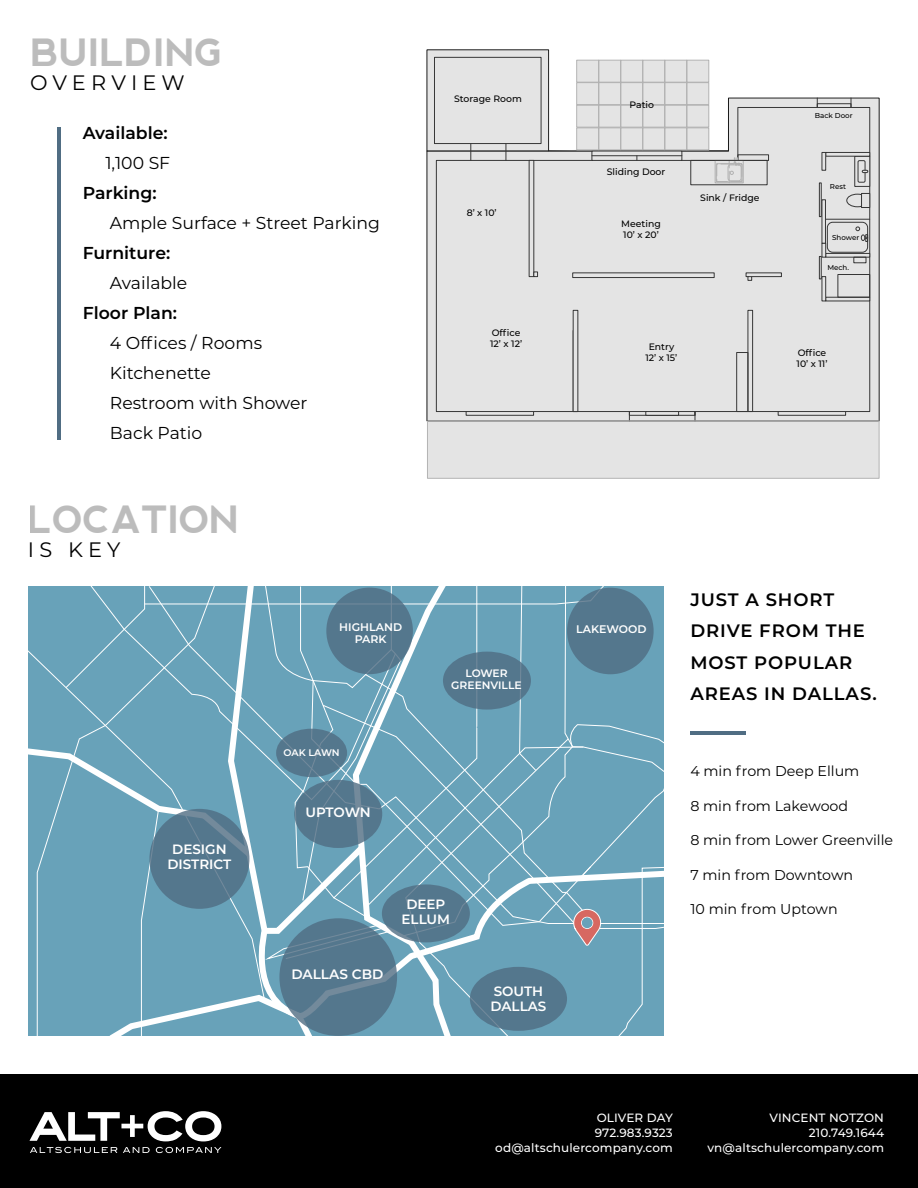
<style>
.page{position:relative;width:918px;height:1188px;background:#fff}
.page>*{position:absolute;margin:0;border:0;box-sizing:border-box;transform-origin:0 0}
.t1{font:700 37.65px "nevis";color:#acacac}
.t2{font:20.85px "Montserrat";letter-spacing:.245em;color:#000}
.t3{font:600 18px/31.5px "Montserrat";letter-spacing:.05em;color:#000}
.t4{font:17.25px/30px "Montserrat";color:#000}
.t5{font:600 17.25px "Montserrat";color:#000}
.t6{font:14.25px "Montserrat";color:#000}
.t7{font:600 13.65px "Montserrat";color:#fff}
.t8{font:600 13.5px/15px "Montserrat";color:#fff;text-align:center}
.t9{font:500 12px/15px "Montserrat";letter-spacing:.01em;color:#fff;text-align:right}
.t10{font:600 10.95px/12.3px "Montserrat";color:#fff;text-align:center}
.t11{font:600 10.8px/12px "Montserrat";color:#fff;text-align:center}
.t12{font:10.35px "Arial";color:#000}
.t13{font:600 9.6px "Montserrat";letter-spacing:-.01em;color:#fff}
.t14{font:500 9.3px/10.8px "Montserrat";color:#000}
.t15{font:8.25px/9.3px "Arial";color:#000;text-align:center}
.t16{font:7.2px "Arial";color:#000}
.t17{font:500 7.05px "Montserrat";color:#000}
</style>
<div class="page">
<div style="left:0;top:1075px;width:918px;height:113px;background:#000"></div>
<svg style="left:29px;top:1111px;width:192px;height:30px"></svg>
<svg style="left:30px;top:1147px;width:87px;height:6px"></svg>
<svg style="left:123px;top:1147px;width:27px;height:6px"></svg>
<svg style="left:156px;top:1147px;width:65px;height:6px"></svg>
<svg style="left:427px;top:50px;width:452px;height:428px;background:#e0e0e0"></svg>
<svg style="left:28px;top:586px;width:636px;height:450px;background:#6d9fb4"></svg>
<div style="left:582px;top:918px;width:11px;height:10px;background:#68a2b9;border-radius:50%"></div>
<hr style="left:690px;top:732px;width:55px;height:3px;background:#506d83">
<hr style="left:57px;top:127px;width:4px;height:313px;background:#506d83">
<h1 class="t1" style="left:30px;top:31px;width:194px">BUILDING</h1>
<h2 class="t2" style="left:30px;top:68px;width:156px">OVERVIEW</h2>
<h3 class="t5" style="left:83px;top:121px;width:86px">Available:</h3>
<h3 class="t4" style="left:105px;top:148px;width:66px">1,100 SF</h3>
<h3 class="t5" style="left:83px;top:181px;width:75px">Parking:</h3>
<h3 class="t4" style="left:110px;top:208px;width:272px">Ample Surface + Street Parking</h3>
<h3 class="t5" style="left:83px;top:241px;width:89px">Furniture:</h3>
<h3 class="t4" style="left:110px;top:268px;width:79px">Available</h3>
<h3 class="t5" style="left:83px;top:301px;width:96px">Floor Plan:</h3>
<h3 class="t4" style="left:110px;top:328px;width:199px">4 Offices / Rooms<br>Kitchenette<br>Restroom with Shower<br>Back Patio</h3>
<h1 class="t1" style="left:28px;top:498px;width:213px">LOCATION</h1>
<h2 class="t2" style="left:28px;top:535px;width:94px">IS KEY</h2>
<h3 class="t8" style="left:167px;top:841px;width:65px">DESIGN<br>DISTRICT</h3>
<p class="t10" style="left:339px;top:620px;width:64px">HIGHLAND<br>PARK</p>
<p class="t13" style="left:284px;top:746px;width:58px">OAK LAWN</p>
<h3 class="t8" style="left:306px;top:804px;width:67px">UPTOWN</h3>
<p class="t12" style="left:470px;top:87px;width:38px">Storage</p>
<p class="t14" style="left:454px;top:93px;width:69px">Storage Room</p>
<p class="t14" style="left:467px;top:207px;width:32px">8’ x 10’</p>
<p class="t15" style="left:473px;top:208px;width:27px">8' x 10'</p>
<p class="t14" style="left:490px;top:327px;width:33px">Office<br>12’ x 12’</p>
<p class="t15" style="left:489px;top:329px;width:32px">Office<br>12' x 12'</p>
<p class="t11" style="left:451px;top:667px;width:72px">LOWER<br>GREENVILLE</p>
<h3 class="t7" style="left:291px;top:964px;width:93px">DALLAS CBD</h3>
<h3 class="t8" style="left:402px;top:896px;width:50px">DEEP<br>ELLUM</h3>
<h3 class="t8" style="left:490px;top:983px;width:57px;text-align:left">SOUTH<br>DALLAS</h3>
<p class="t14" style="left:630px;top:99px;width:26px">Patio</p>
<p class="t15" style="left:617px;top:166px;width:47px">Sliding Door</p>
<p class="t14" style="left:607px;top:166px;width:60px">Sliding Door</p>
<p class="t14" style="left:621px;top:218px;width:41px">Meeting<br>10’ x 20’</p>
<p class="t15" style="left:626px;top:220px;width:32px;text-align:left">Meeting<br>10' x 20'</p>
<p class="t15" style="left:708px;top:188px;width:43px">Sink/Fridge</p>
<p class="t14" style="left:700px;top:192px;width:61px">Sink / Fridge</p>
<p class="t17" style="left:815px;top:111px;width:39px">Back Door</p>
<p class="t17" style="left:830px;top:182px;width:18px">Rest</p>
<p class="t17" style="left:832px;top:233px;width:29px">Shower</p>
<p class="t17" style="left:827px;top:263px;width:23px">Mech.</p>
<p class="t16" style="left:833px;top:264px;width:21px">Mech.</p>
<p class="t14" style="left:646px;top:341px;width:33px;text-align:center">Entry<br>12’ x 15’</p>
<p class="t14" style="left:797px;top:347px;width:32px">Office<br>10’ x 11’</p>
<p class="t15" style="left:798px;top:351px;width:31px">Office<br>10' x 11'</p>
<p class="t15" style="left:654px;top:351px;width:21px">Entry</p>
<p class="t10" style="left:576px;top:622px;width:72px">LAKEWOOD</p>
<h3 class="t3" style="left:690px;top:583px;width:188px">JUST A SHORT<br>DRIVE FROM THE<br>MOST POPULAR<br>AREAS IN DALLAS.</h3>
<h3 class="t6" style="left:690px;top:761px;width:171px">4 min from Deep Ellum</h3>
<h3 class="t6" style="left:690px;top:796px;width:159px">8 min from Lakewood</h3>
<h3 class="t6" style="left:690px;top:830px;width:204px">8 min from Lower Greenville</h3>
<h3 class="t6" style="left:690px;top:865px;width:164px">7 min from Downtown</h3>
<h3 class="t6" style="left:690px;top:899px;width:149px">10 min from Uptown</h3>
<p class="t9" style="left:495px;top:1110px;width:179px">OLIVER DAY<br>972.983.9323 od@altschulercompany.com</p>
<p class="t9" style="left:707px;top:1110px;width:178px">VINCENT NOTZON<br>210.749.1644 vn@altschulercompany.com</p>
</div>
